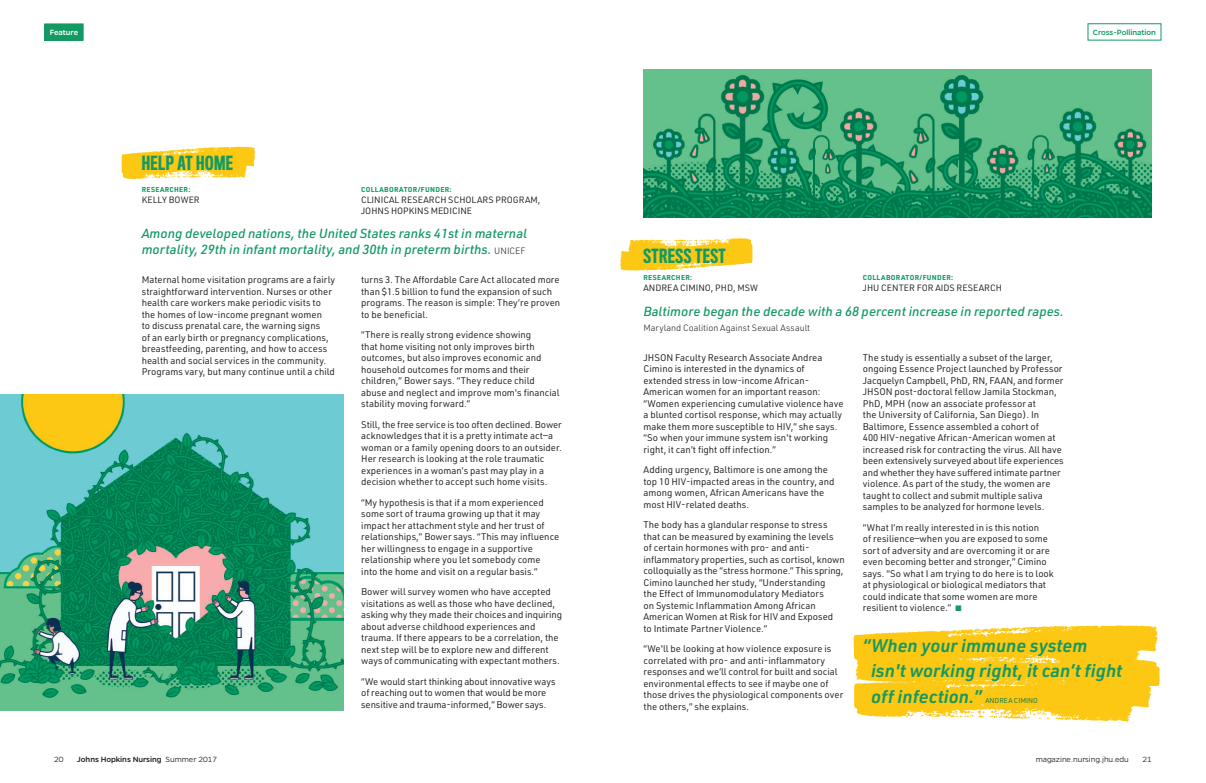
<style>
.page{position:relative;width:1206px;height:783px;background:#fff}
.page>*{position:absolute;margin:0;border:0;box-sizing:border-box;transform-origin:0 0}
.t1{font:italic 600 18px/25.6px "URWDIN";color:#139964}
.t2{font:500 18px "Titling Gothic FB Comp";letter-spacing:.025em;color:#139964}
.t3{font:italic 500 13px/15.6px "URWDIN";color:#139964}
.t4{font:9.5px/11.5px "URWDIN";color:#231f20}
.t5{font:9px/10.8px "URWDIN";color:#231f20}
.t6{font:300 9px "URWDIN";color:#231f20}
.t7{font:500 8.5px "Gentona";letter-spacing:-.01em;color:#231f20}
.t8{font:300 8.5px "Gentona";letter-spacing:-.005em;color:#231f20}
.t9{font:500 8.5px "Gentona";letter-spacing:-.01em;color:#139964}
.t10{font:500 8.5px "Gentona";letter-spacing:-.005em;color:#fff}
.t11{font:700 7px "URWDIN";letter-spacing:.04em;color:#139964}
.t12{font:7px "URWDIN";color:#09784d}
.s1{font-weight:300;font-style:normal;font-size:9px;color:#231f20}
.s2{color:#139964}
.s3{font-weight:300}
</style>
<div class="page">
<div style="left:45px;top:24px;width:38px;height:16px;background:#139964"></div>
<div style="left:44px;top:23px;width:40px;height:18px;border:1px solid #139964"></div>
<img style="left:644px;top:69px;width:508px;height:149px">
<svg style="left:853px;top:625px;width:307px;height:97px;background:#fcd039"></svg>
<svg style="left:121px;top:147px;width:134px;height:32px"></svg>
<svg style="left:620px;top:238px;width:133px;height:33px"></svg>
<img style="left:0;top:394px;width:343px;height:317px">
<div style="left:1087px;top:23px;width:75px;height:18px;border:1px solid #139964"></div>
<p class="t10" style="left:50px;top:28px;width:30px">Feature</p>
<h1 class="t2" style="left:142px;top:153px;width:93px">HELP AT HOME</h1>
<p class="t11" style="left:142px;top:185px;width:50px">RESEARCHER:</p>
<p class="t5" style="left:142px;top:194px;width:60px">KELLY BOWER</p>
<p class="t11" style="left:361px;top:185px;width:92px">COLLABORATOR/FUNDER:</p>
<p class="t5" style="left:361px;top:194px;width:181px">CLINICAL RESEARCH SCHOLARS PROGRAM,<br>JOHNS HOPKINS MEDICINE</p>
<h2 class="t3" style="left:142px;top:226px;width:387px">Among developed nations, the United States ranks 41st in maternal mortality, 29th in infant mortality, and 30th in preterm births. <span class="s1">UNICEF</span></h2>
<p class="t4" style="left:142px;top:274px;width:195px">Maternal home visitation programs are a fairly straightforward intervention. Nurses or other health care workers make periodic visits to the homes of low-income pregnant women<br>to discuss prenatal care, the warning signs<br>of an early birth or pregnancy complications, breastfeeding, parenting, and how to access health and social services in the community.<br>Programs vary, but many continue until a child</p>
<p class="t4" style="left:361px;top:274px;width:201px">turns 3. The Affordable Care Act allocated more than $1.5 billion to fund the expansion of such programs. The reason is simple: They’re proven to be beneficial.</p>
<p class="t4" style="left:361px;top:329px;width:200px">“There is really strong evidence showing<br>that home visiting not only improves birth outcomes, but also improves economic and household outcomes for moms and their children,” Bower says. “They reduce child abuse and neglect and improve mom's financial stability moving forward.”</p>
<p class="t4" style="left:361px;top:419px;width:202px">Still, the free service is too often declined. Bower acknowledges that it is a pretty intimate act—a woman or a family opening doors to an outsider.<br>Her research is looking at the role traumatic experiences in a woman’s past may play in a decision whether to accept such home visits.</p>
<p class="t4" style="left:361px;top:497px;width:200px">“My hypothesis is that if a mom experienced some sort of trauma growing up that it may impact her attachment style and her trust of relationships,” Bower says. “This may influence her willingness to engage in a supportive relationship where you let somebody come<br>into the home and visit on a regular basis.”</p>
<p class="t4" style="left:361px;top:586px;width:202px">Bower will survey women who have accepted visitations as well as those who have declined, asking why they made their choices and inquiring about adverse childhood experiences and trauma. If there appears to be a correlation, the next step will be to explore new and different ways of communicating with expectant mothers.</p>
<p class="t4" style="left:361px;top:675px;width:196px;line-height:11.8px">“We would start thinking about innovative ways of reaching out to women that would be more sensitive and trauma-informed,” Bower says.</p>
<p class="t9" style="left:1093px;top:28px;width:65px">Cross-Pollination</p>
<h1 class="t2" style="left:644px;top:245px;width:84px">STRESS TEST</h1>
<p class="t11" style="left:644px;top:273px;width:50px">RESEARCHER:</p>
<p class="t5" style="left:644px;top:282px;width:116px">ANDREA CIMINO, PHD, MSW</p>
<p class="t11" style="left:863px;top:273px;width:92px">COLLABORATOR/FUNDER:</p>
<p class="t5" style="left:863px;top:282px;width:140px">JHU CENTER FOR AIDS RESEARCH</p>
<h2 class="t3" style="left:644px;top:303px;width:422px">Baltimore began the decade with a 68 percent increase in reported rapes.</h2>
<p class="t6" style="left:644px;top:322px;width:168px">Maryland Coalition Against Sexual Assault</p>
<p class="t4" style="left:644px;top:351px;width:202px">JHSON Faculty Research Associate Andrea Cimino is interested in the dynamics of extended stress in low-income African-American women for an important reason: “Women experiencing cumulative violence have a blunted cortisol response, which may actually make them more susceptible to HIV,” she says. “So when your immune system isn't working right, it can’t fight off infection.”</p>
<p class="t4" style="left:644px;top:464px;width:193px">Adding urgency, Baltimore is one among the top 10 HIV-impacted areas in the country, and among women, African Americans have the most HIV-related deaths.</p>
<p class="t4" style="left:644px;top:519px;width:203px">The body has a glandular response to stress that can be measured by examining the levels<br>of certain hormones with pro- and anti&shy;inflammatory properties, such as cortisol, known colloquially as the “stress hormone.” This spring, Cimino launched her study, “Understanding<br>the Effect of Immunomodulatory Mediators<br>on Systemic Inflammation Among African American Women at Risk for HIV and Exposed<br>to Intimate Partner Violence.”</p>
<p class="t4" style="left:644px;top:643px;width:201px">“We'll be looking at how violence exposure is correlated with pro- and anti-inflammatory responses and we’ll control for built and social environmental effects to see if maybe one of those drives the physiological components over the others,” she explains.</p>
<p class="t4" style="left:863px;top:351px;width:202px">The study is essentially a subset of the larger, ongoing Essence Project launched by Professor Jacquelyn Campbell, PhD, RN, FAAN, and former JHSON post-doctoral fellow Jamila Stockman, PhD, MPH (now an associate professor at<br>the University of California, San Diego). In Baltimore, Essence assembled a cohort of<br>400 HIV-negative African-American women at increased risk for contracting the virus. All have been extensively surveyed about life experiences and whether they have suffered intimate partner violence. As part of the study, the women are taught to collect and submit multiple saliva samples to be analyzed for hormone levels.</p>
<p class="t4" style="left:863px;top:521px;width:192px">“What I’m really interested in is this notion<br>of resilience—when you are exposed to some sort of adversity and are overcoming it or are even becoming better and stronger,” Cimino says. “So what I am trying to do here is to look at physiological or biological mediators that could indicate that some women are more resilient to violence.” <span class="s2">■</span></p>
<h1 class="t1" style="left:871px;top:632px;width:253px;text-indent:-8px">“When your immune system isn't working right, it can’t fight off infection.”</h1>
<p class="t12" style="left:985px;top:696px;width:54px">ANDREA CIMINO</p>
<p class="t8" style="left:54px;top:755px;width:11px">20</p>
<p class="t7" style="left:77px;top:755px;width:142px">Johns Hopkins Nursing <span class="s3">Summer 2017</span></p>
<p class="t8" style="left:1036px;top:755px;width:95px">magazine.nursing.jhu.edu</p>
<p class="t8" style="left:1143px;top:755px;width:11px">21</p>
</div>
